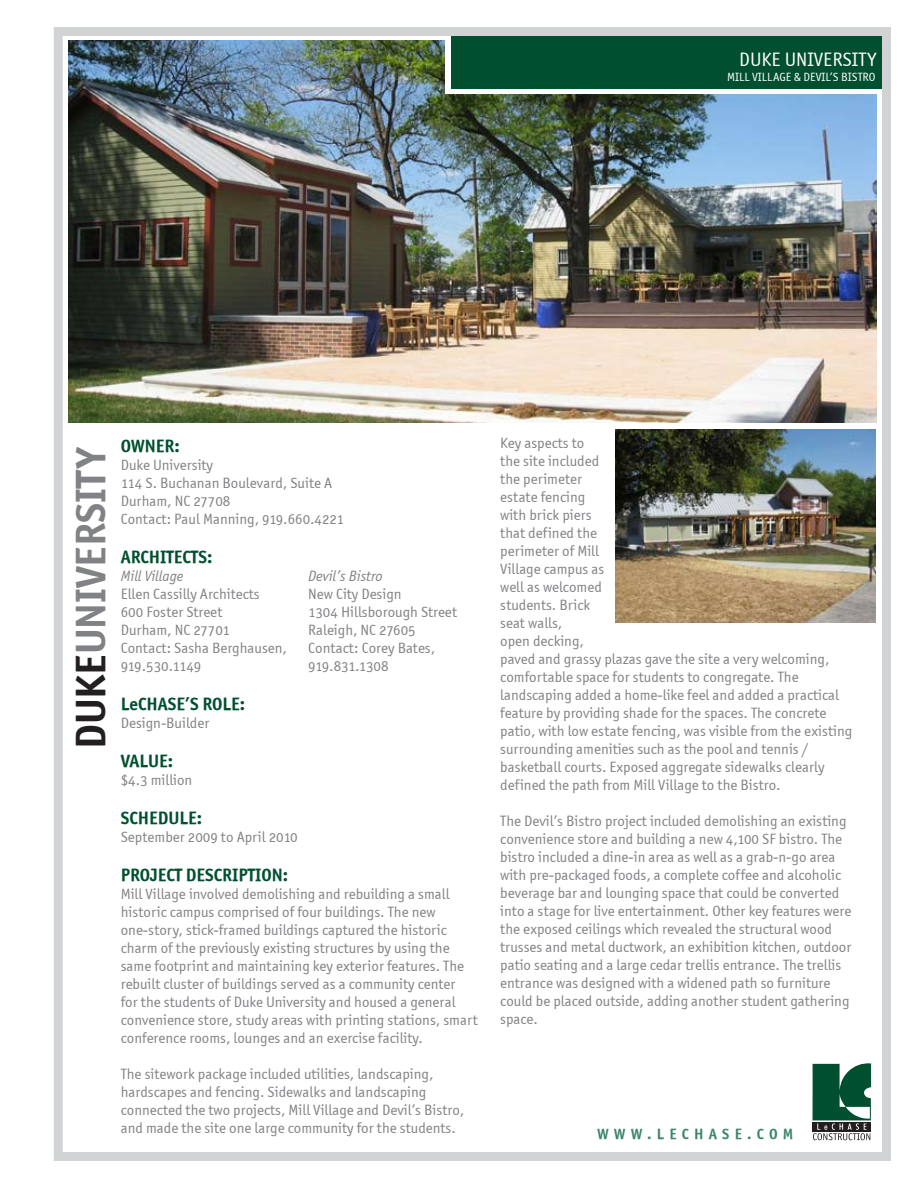
<style>
.page{position:relative;width:918px;height:1188px;background:#fff}
.page>*{position:absolute;margin:0;border:0;box-sizing:border-box;transform-origin:0 0}
.t1{font:42px "Officina Sans OSITCTT Bold";color:#808285}
.t2{font:19.5px "Officina Sans OSITCTT Book";color:#fff}
.t3{font:18px "Officina Sans OSITCTT Bold";color:#00502f}
.t4{font:15px/18px "Officina Sans OSITCTT Book";color:#808285}
.t5{font:15px "Officina Sans OSITCTT Book Ita";color:#808285}
.t6{font:15px "Officina Sans OSITCTT Bold";letter-spacing:.35em;color:#3e856d}
.t7{font:15px "Officina Sans OSITCTT Book";letter-spacing:-.02em;color:#808285}
.t8{font:12px "Officina Sans OSITCTT Book";color:#fff}
.s1{color:#231f20}
</style>
<div class="page">
<img style="left:69px;top:40px;width:807px;height:382px">
<img style="left:616px;top:429px;width:260px;height:193px">
<div style="left:446px;top:37px;width:445px;height:56px;background:#fff"></div>
<div style="left:451px;top:36px;width:430px;height:53px;background:#00502f"></div>
<div style="left:54px;top:27px;width:837px;height:1134px;border:9px solid #d1d3d4"></div>
<svg style="left:813px;top:1063px;width:59px;height:78px"></svg>
<h2 class="t2" style="left:739px;top:48px;width:138px">duke university</h2>
<p class="t8" style="left:727px;top:70px;width:149px">Mill Village &amp; Devil’s Bistro</p>
<h1 class="t1" style="left:64px;top:749px;width:305px;rotate:-90deg"><span class="s1">DUKE</span>UNIVERSITY</h1>
<p class="t3" style="left:121px;top:434px;width:61px">OWNER:</p>
<p class="t4" style="left:121px;top:455px;width:225px">Duke University<br>114 S. Buchanan Boulevard, Suite A<br>Durham, NC 27708<br>Contact: Paul Manning, 919.660.4221</p>
<p class="t3" style="left:121px;top:545px;width:93px">ARCHITECTS:</p>
<p class="t5" style="left:121px;top:567px;width:64px">Mill Village</p>
<p class="t5" style="left:308px;top:567px;width:76px">Devil’s Bistro</p>
<p class="t4" style="left:121px;top:584px;width:168px">Ellen Cassilly Architects N</p>
<p class="t4" style="left:317px;top:584px;width:86px">ew City Design</p>
<p class="t4" style="left:121px;top:602px;width:103px">600 Foster Street</p>
<p class="t4" style="left:308px;top:602px;width:150px">1304 Hillsborough Street</p>
<p class="t4" style="left:121px;top:620px;width:111px">Durham, NC 27701</p>
<p class="t4" style="left:308px;top:620px;width:109px">Raleigh, NC 27605</p>
<p class="t4" style="left:121px;top:638px;width:168px">Contact: Sasha Berghausen,</p>
<p class="t4" style="left:308px;top:638px;width:128px">Contact: Corey Bates,</p>
<p class="t4" style="left:121px;top:656px;width:82px">919.530.1149</p>
<p class="t7" style="left:308px;top:657px;width:82px">919.831.1308</p>
<p class="t3" style="left:121px;top:692px;width:126px">LECHASE’S ROLE:</p>
<p class="t4" style="left:121px;top:713px;width:90px">Design-Builder</p>
<p class="t3" style="left:121px;top:749px;width:54px">VALUE:</p>
<p class="t4" style="left:121px;top:770px;width:73px">$4.3 million</p>
<p class="t3" style="left:121px;top:806px;width:83px">SCHEDULE:</p>
<p class="t4" style="left:121px;top:827px;width:179px">September 2009 to April 2010</p>
<p class="t3" style="left:121px;top:863px;width:169px">PROJECT DESCRIPTION:</p>
<p class="t4" style="left:121px;top:884px;width:359px">Mill Village involved demolishing and rebuilding a small historic campus comprised of four buildings. The new one-story, stick-framed buildings captured the historic charm of the previously existing structures by using the same footprint and maintaining key exterior features. The rebuilt cluster of buildings served as a community center<br>for the students of Duke U niversity and housed a general convenience store, study areas with printing stations, smart conference rooms, lounges and an exercise facility.</p>
<p class="t4" style="left:121px;top:1064px;width:345px">The sitework package included utilities, landscaping, hardscapes and fencing. Sidewalks and landscaping connected the two projects, Mill Village and Devil’s Bistro, and made the site one large community for the students.</p>
<p class="t4" style="left:500px;top:434px;width:354px">Key aspects to<br>the site included<br>the perimeter<br>estate fencing<br>with brick piers<br>that defined the<br>perimeter of Mill<br>Village campus as<br>well as welcomed<br>students. Brick<br>seat walls,<br>open decking,<br>paved and grassy plazas gave the site a very welcoming, comfortable space for students to congregate. The landscaping added a home-like feel and added a practical feature by providing shade for the spaces. The concrete patio, with low estate fencing, was visible from the existing surrounding amenities such as the pool and tennis / basketball courts. Exposed aggregate sidewalks clearly defined the path from Mill Village to the Bistro.</p>
<p class="t4" style="left:500px;top:812px;width:353px">The Devil’s Bistro project included demolishing an existing convenience store and building a new 4,100 SF bistro. The bistro included a dine-in area as well as a grab-n-go area with pre-packaged foods, a complete coffee and alcoholic beverage bar and lounging space that could be converted into a stage for live entertainment. Other key features were the exposed ceilings which revealed the structural wood trusses and metal ductwork, an exhibition kitchen, outdoor patio seating and a large cedar trellis entrance. The trellis entrance was designed with a widened path so furniture could be placed outside, adding another student gathering space.</p>
<p class="t6" style="left:597px;top:1125px;width:198px">WWW.LECHASE.COM</p>
</div>
